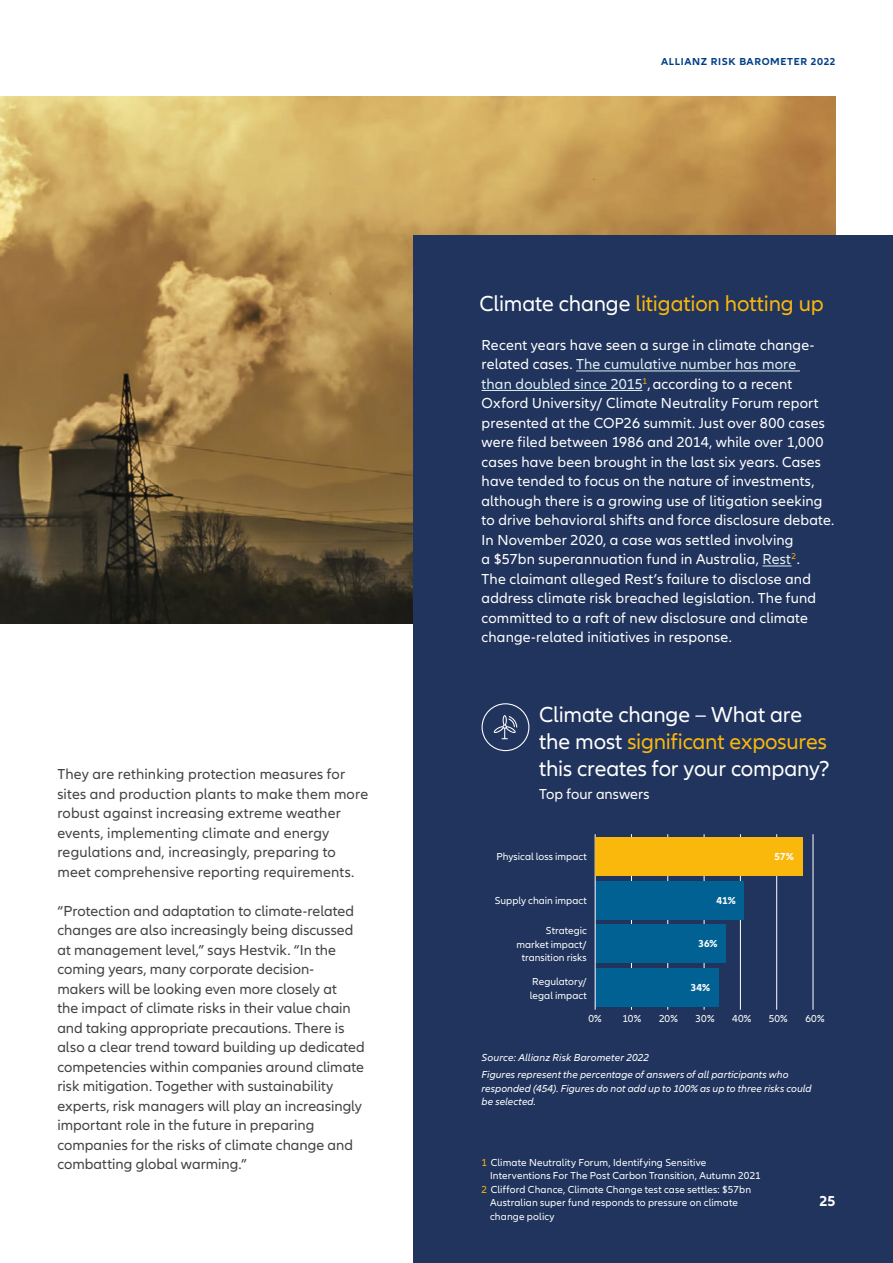
<style>
.page{position:relative;width:893px;height:1263px;background:#fff}
.page>*{position:absolute;margin:0;border:0;box-sizing:border-box;transform-origin:0 0}
.t1{font:22.5px/27px "Allianz Neo";letter-spacing:-.01em;color:#fff}
.t2{font:22.5px "Allianz Neo";letter-spacing:-.01em;color:#fab70c}
.t3{font:15px/19.5px "Allianz Neo";letter-spacing:.005em;color:#424241}
.t4{font:15px/19.5px "Allianz Neo";letter-spacing:.01em;color:#fff}
.t5{font:700 15px "Allianz Neo";color:#fff}
.t6{font:10.5px/13.5px "Allianz Neo";letter-spacing:.01em;color:#fff;text-align:right}
.t7{font:italic 10.5px/17.7px "Allianz Neo";letter-spacing:.005em;color:#fff}
.t8{font:700 10.5px "Allianz Neo";letter-spacing:.06em;color:#023f85}
.t9{font:700 10.5px "Allianz Neo";color:#fff}
.s1{color:#fff}
.s2{color:#e0f1f5}
.s3{color:#fab70c}
</style>
<div class="page">
<img style="left:0;top:96px;width:836px;height:527px">
<div style="left:413px;top:235px;width:480px;height:1028px;background:#21345d"></div>
<hr style="left:576px;top:371px;width:224px;height:1px;background:#e0f1f5">
<hr style="left:482px;top:390px;width:160px;height:1px;background:#e0f1f5">
<hr style="left:762px;top:566px;width:30px;height:1px;background:#e0f1f5">
<svg style="left:494px;top:715px;width:23px;height:24px"></svg>
<div style="left:482px;top:703px;width:47px;height:48px;border:1px solid #fff;border-radius:50%"></div>
<hr style="left:631px;top:834px;width:1px;height:176px;background:#fff">
<hr style="left:667px;top:834px;width:1px;height:176px;background:#fff">
<hr style="left:704px;top:834px;width:1px;height:176px;background:#fff">
<hr style="left:813px;top:834px;width:1px;height:176px;background:#fff">
<hr style="left:740px;top:834px;width:1px;height:176px;background:#fff">
<hr style="left:776px;top:834px;width:1px;height:176px;background:#fff">
<div style="left:595px;top:881px;width:149px;height:38px;background:#026193"></div>
<div style="left:595px;top:925px;width:131px;height:38px;background:#026193"></div>
<div style="left:595px;top:969px;width:124px;height:38px;background:#026193"></div>
<hr style="left:595px;top:834px;width:1px;height:176px;background:#fff">
<div style="left:595px;top:837px;width:207px;height:38px;background:#fab70c"></div>
<p class="t3" style="left:57px;top:765px;width:312px">They are rethinking protection measures for sites and production plants to make them more robust against increasing extreme weather events, implementing climate and energy regulations and, increasingly, preparing to meet comprehensive reporting requirements.</p>
<p class="t3" style="left:57px;top:901px;width:309px">“Protection and adaptation to climate-related changes are also increasingly being discussed at management level,” says Hestvik. “In the coming years, many corporate decision&shy;makers will be looking even more closely at<br>the impact of climate risks in their value chain and taking appropriate precautions. There is also a clear trend toward building up dedicated competencies within companies around climate risk mitigation. Together with sustainability experts, risk managers will play an increasingly important role in the future in preparing companies for the risks of climate change and combatting global warming.”</p>
<p class="t8" style="left:661px;top:56px;width:176px">ALLIANZ RISK BAROMETER 2022</p>
<h1 class="t2" style="left:480px;top:291px;width:346px"><span class="s1">Climate change</span> litigation hotting up</h1>
<p class="t4" style="left:482px;top:336px;width:354px">Recent years have seen a surge in climate change&shy;related cases. <span class="s2">The cumulative number has more<br>than doubled since 2015</span><sup>1</sup>, according to a recent Oxford University/ Climate Neutrality Forum report presented at the COP26 summit. Just over 800 cases were filed between 1986 and 2014, while over 1,000 cases have been brought in the last six years. Cases have tended to focus on the nature of investments, although there is a growing use of litigation seeking to drive behavioral shifts and force disclosure debate.<br>In November 2020, a case was settled involving<br>a $57bn superannuation fund in Australia, <span class="s2">Rest</span><sup>2</sup>.<br>The claimant alleged Rest’s failure to disclose and address climate risk breached legislation. The fund committed to a raft of new disclosure and climate change-related initiatives in response.</p>
<h1 class="t1" style="left:539px;top:701px;width:292px">Climate change – What are the most <span class="s3">significant exposures </span>this creates for your company?</h1>
<p class="t4" style="left:539px;top:785px;width:112px">Top four answers</p>
<p class="t6" style="left:497px;top:850px;width:92px">Physical loss impact</p>
<p class="t6" style="left:495px;top:894px;width:94px">Supply chain impact</p>
<p class="t6" style="left:516px;top:924px;width:72px">Strategic market impact/ transition risks</p>
<p class="t6" style="left:530px;top:975px;width:58px;text-align:left">Regulatory/ legal impact</p>
<p class="t9" style="left:716px;top:894px;width:21px">41%</p>
<p class="t9" style="left:698px;top:938px;width:21px">36%</p>
<p class="t9" style="left:691px;top:982px;width:21px">34%</p>
<p class="t9" style="left:775px;top:850px;width:21px">57%</p>
<p class="t6" style="left:588px;top:1012px;width:15px">0%</p>
<p class="t6" style="left:622px;top:1012px;width:20px">10%</p>
<p class="t6" style="left:659px;top:1012px;width:20px">20%</p>
<p class="t6" style="left:696px;top:1012px;width:20px">30%</p>
<p class="t6" style="left:732px;top:1012px;width:21px">40%</p>
<p class="t6" style="left:769px;top:1012px;width:20px">50%</p>
<p class="t6" style="left:805px;top:1012px;width:21px">60%</p>
<p class="t7" style="left:482px;top:1048px;width:308px">Source: Allianz Risk Barometer 2022<br>Figures represent the percentage of answers of all participants who</p>
<p class="t7" style="left:482px;top:1082px;width:332px;line-height:13.5px">responded (454). Figures do not add up to 100% as up to three risks could be selected.</p>
<p class="t6" style="left:482px;top:1155px;width:226px"><span class="s3">1</span> Climate Neutrality Forum, Identifying Sensitive</p>
<p class="t6" style="left:490px;top:1169px;width:272px">Interventions For The Post Carbon Transition, Autumn 2021</p>
<p class="t6" style="left:482px;top:1182px;width:271px"><span class="s3">2</span> Clifford Chance, Climate Change test case settles: $57bn</p>
<p class="t6" style="left:490px;top:1196px;width:249px">Australian super fund responds to pressure on climate</p>
<p class="t6" style="left:490px;top:1209px;width:66px">change policy</p>
<p class="t5" style="left:819px;top:1192px;width:18px">25</p>
</div>
